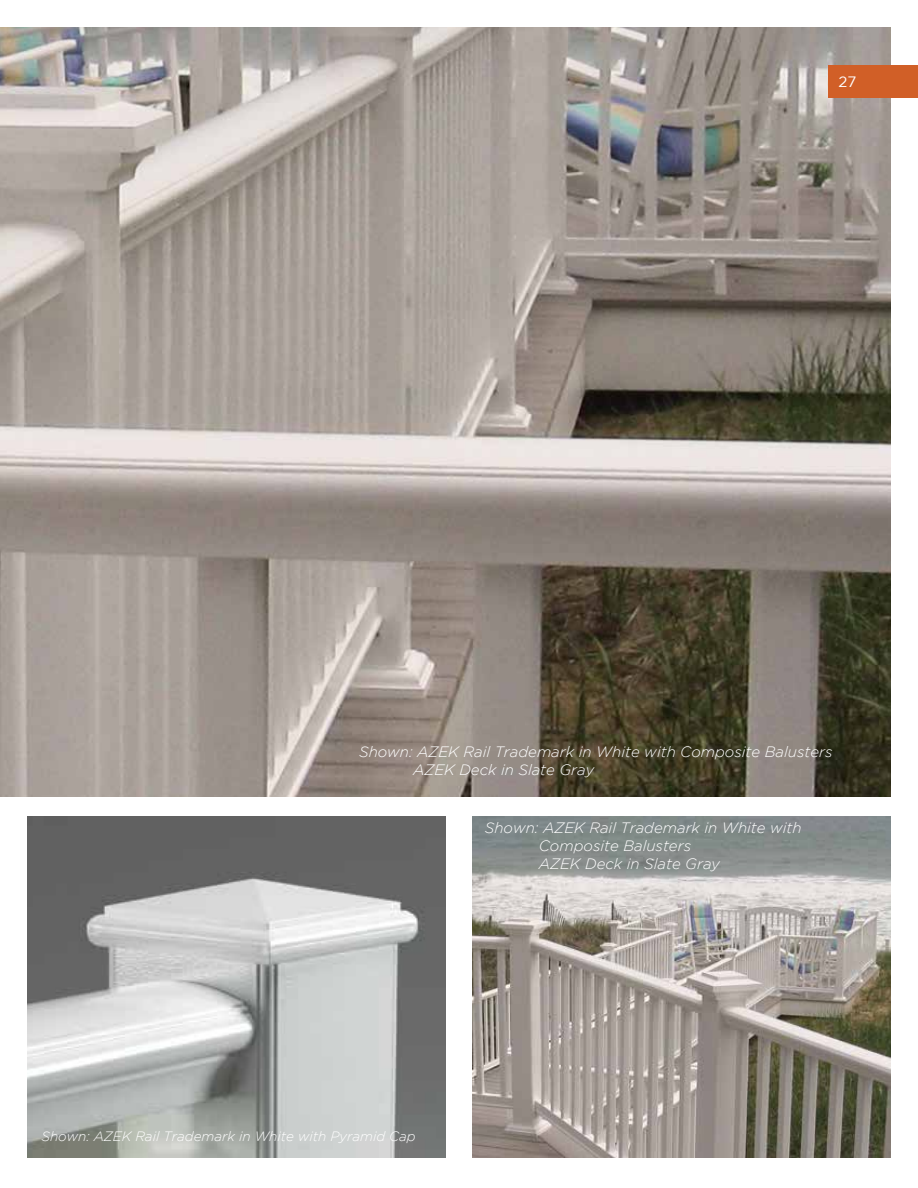
<style>
.page{position:relative;width:918px;height:1188px;background:#fff}
.page>*{position:absolute;margin:0;border:0;box-sizing:border-box;transform-origin:0 0}
.t1{font:italic 300 15px/18px "Gotham";color:#fff}
.t2{font:15px "Gotham";color:#fff}
.t3{font:italic 300 13.5px "Gotham";color:#fff}
</style>
<div class="page">
<img style="left:27px;top:816px;width:419px;height:342px">
<img style="left:472px;top:816px;width:419px;height:342px">
<img style="left:0;top:27px;width:891px;height:770px">
<div style="left:828px;top:65px;width:90px;height:32px;background:#d15f27"></div>
<p class="t2" style="left:838px;top:73px;width:19px">27</p>
<p class="t1" style="left:413px;top:742px;width:421px;text-indent:-54px">Shown: AZEK Rail Trademark in White with Composite Balusters<br>AZEK Deck in Slate Gray</p>
<p class="t1" style="left:539px;top:819px;width:264px;text-indent:-54px">Shown: AZEK Rail Trademark in White with<br>Composite Balusters<br>AZEK Deck in Slate Gray</p>
<p class="t3" style="left:41px;top:1128px;width:376px">Shown: AZEK Rail Trademark in White with Pyramid Cap</p>
</div>
